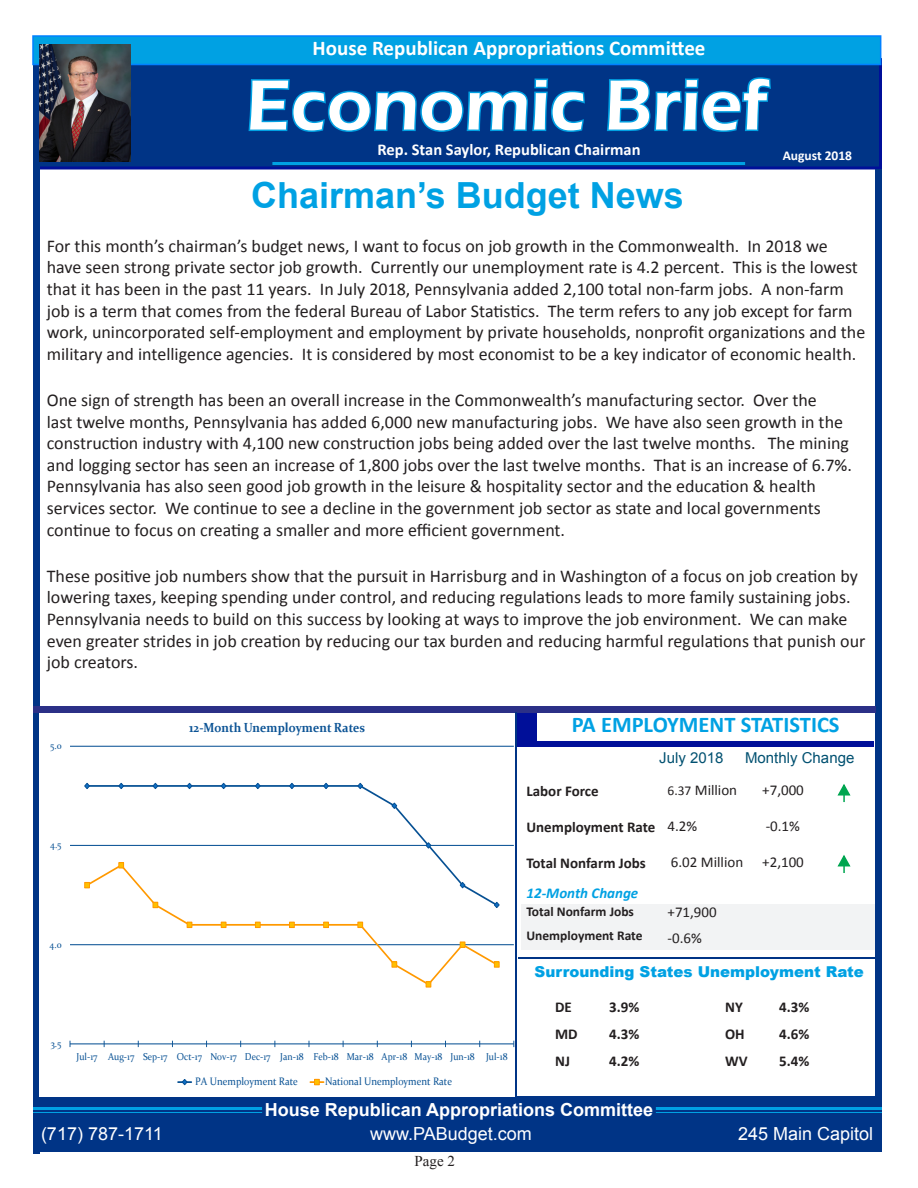
<style>
.page{position:relative;width:918px;height:1188px;background:#fff}
.page>*{position:absolute;margin:0;border:0;box-sizing:border-box;transform-origin:0 0}
.t1{font:600 73.5px "Eras ITC";color:#fff}
.t2{font:700 36px "Arial";color:#00a1e3}
.t3{font:700 22.5px "Calibri";color:#00a1e3}
.t4{font:700 21px "Calibri";color:#fff}
.t5{font:18px/21.6px "Calibri";color:#231f20}
.t6{font:18px "Arial";color:#fff}
.t7{font:700 18px "Arial";color:#fff}
.t8{font:700 16.5px "Calibri";color:#fff}
.t9{font:700 15px "Calibri";color:#231f20}
.t10{font:15px "Calibri";color:#231f20}
.t11{font:900 15px "Arial";color:#00a1e3}
.t12{font:15px "Arial";color:#025171}
.t13{font:italic 700 15px "Calibri";color:#00a1e3}
.t14{font:15px "Times New Roman";color:#231f20}
.t15{font:700 13.5px "Calibri";color:#231f20}
.t16{font:700 13.5px "Calibri";color:#fff}
.t17{font:700 13.2px "Constantia";color:#0b5395;scale:.9 1}
.t18{font:10.8px "Constantia";color:#0b5395;scale:.9 1}
.t19{font:10.05px "Constantia";color:#0b5395;scale:.9 1}
.s1{font-size:13.5px}
</style>
<div class="page">
<div style="left:521px;top:904px;width:354px;height:45px;background:#f2f3f4"></div>
<div style="left:36px;top:1097px;width:846px;height:55px;background:#003486"></div>
<div style="left:34px;top:58px;width:848px;height:112px;background:#003486;border:3px solid #000f99"></div>
<div style="left:33px;top:36px;width:6px;height:1117px;background:#003486"></div>
<div style="left:876px;top:170px;width:6px;height:927px;background:#003486"></div>
<div style="left:515px;top:711px;width:22px;height:36px;background:#000f99"></div>
<div style="left:536px;top:741px;width:338px;height:6px;background:#000f99"></div>
<div style="left:33px;top:706px;width:843px;height:7px;background:#2b3087"></div>
<hr style="left:515px;top:713px;width:2px;height:384px;background:#003486">
<svg style="left:247px;top:65px;width:340px;height:67px"></svg>
<svg style="left:607px;top:77px;width:164px;height:55px"></svg>
<hr style="left:272px;top:162px;width:473px;height:3px;background:#00a1e3">
<hr style="left:656px;top:1107px;width:226px;height:3px;background:#00a1e3">
<hr style="left:656px;top:1112px;width:226px;height:1px;background:#00a1e3">
<hr style="left:33px;top:1107px;width:229px;height:3px;background:#00a1e3">
<hr style="left:33px;top:1112px;width:229px;height:1px;background:#00a1e3">
<div style="left:32px;top:35px;width:849px;height:30px;background:#00a1e3;border:2px solid #0181ff"></div>
<img style="left:39px;top:44px;width:92px;height:118px">
<hr style="left:518px;top:957px;width:362px;height:2px;background:#003486">
<svg style="left:837px;top:855px;width:14px;height:18px"></svg>
<hr style="left:70px;top:944px;width:444px;height:1px;background:#0b5395">
<hr style="left:70px;top:845px;width:444px;height:1px;background:#0b5395">
<hr style="left:70px;top:746px;width:444px;height:1px;background:#0b5395">
<hr style="left:70px;top:1044px;width:444px;height:1px;background:#0b5395">
<svg style="left:86px;top:785px;width:413px;height:78px"></svg>
<svg style="left:84px;top:782px;width:6px;height:7px"></svg>
<svg style="left:118px;top:782px;width:6px;height:7px"></svg>
<svg style="left:152px;top:782px;width:7px;height:7px"></svg>
<svg style="left:186px;top:782px;width:7px;height:7px"></svg>
<svg style="left:220px;top:782px;width:7px;height:7px"></svg>
<svg style="left:255px;top:782px;width:6px;height:7px"></svg>
<svg style="left:289px;top:783px;width:6px;height:6px"></svg>
<svg style="left:323px;top:783px;width:6px;height:6px"></svg>
<svg style="left:357px;top:782px;width:6px;height:7px"></svg>
<svg style="left:391px;top:802px;width:6px;height:7px"></svg>
<svg style="left:425px;top:842px;width:7px;height:7px"></svg>
<svg style="left:85px;top:863px;width:414px;height:124px"></svg>
<svg style="left:84px;top:882px;width:6px;height:6px"></svg>
<svg style="left:119px;top:862px;width:5px;height:6px"></svg>
<svg style="left:153px;top:902px;width:5px;height:6px"></svg>
<svg style="left:187px;top:922px;width:5px;height:6px"></svg>
<svg style="left:221px;top:922px;width:5px;height:6px"></svg>
<svg style="left:255px;top:922px;width:6px;height:6px"></svg>
<svg style="left:289px;top:922px;width:6px;height:6px"></svg>
<svg style="left:323px;top:922px;width:6px;height:6px"></svg>
<svg style="left:358px;top:922px;width:5px;height:6px"></svg>
<svg style="left:392px;top:962px;width:5px;height:5px"></svg>
<svg style="left:426px;top:981px;width:5px;height:6px"></svg>
<svg style="left:460px;top:942px;width:5px;height:6px"></svg>
<svg style="left:494px;top:962px;width:5px;height:5px"></svg>
<svg style="left:178px;top:1079px;width:13px;height:7px"></svg>
<svg style="left:310px;top:1079px;width:14px;height:6px"></svg>
<svg style="left:837px;top:784px;width:14px;height:18px"></svg>
<p class="t4" style="left:313px;top:34px;width:394px">House Republican Appropriations Committee</p>
<p class="t4" style="left:310px;top:40px;width:394px">House Republican Appropriations Committee</p>
<p class="t1" style="left:246px;top:64px;width:523px">Economic Brief</p>
<p class="t8" style="left:378px;top:139px;width:265px">Rep. Stan Saylor, Republican Chairman</p>
<p class="t2" style="left:251px;top:171px;width:434px">Chairman’s Budget News</p>
<p class="t16" style="left:783px;top:147px;width:71px">August 2018</p>
<p class="t5" style="left:47px;top:235px;width:820px">For this month’s chairman’s budget news, I want to focus on job growth in the Commonwealth. In 2018 we have seen strong private sector job growth. Currently our unemployment rate is 4.2 percent. This is the lowest that it has been in the past 11 years. In July 2018, Pennsylvania added 2,100 total non-farm jobs. A non-farm job is a term that comes from the federal Bureau of Labor Statistics. The term refers to any job except for farm work, unincorporated self-employment and employment by private households, nonprofit organizations and the military and intelligence agencies. It is considered by most economist to be a key indicator of economic health.</p>
<p class="t5" style="left:47px;top:389px;width:807px">One sign of strength has been an overall increase in the Commonwealth’s manufacturing sector. Over the<br>last twelve months, Pennsylvania has added 6,000 new manufacturing jobs. We have also seen growth in the construction industry with 4,100 new construction jobs being added over the last twelve months. The mining and logging sector has seen an increase of 1,800 jobs over the last twelve months. That is an increase of 6.7%.<br>Pennsylvania has also seen good job growth in the leisure &amp; hospitality sector and the education &amp; health services sector. We continue to see a decline in the government job sector as state and local governments continue to focus on creating a smaller and more efficient government.</p>
<p class="t5" style="left:47px;top:565px;width:820px">These positive job numbers show that the pursuit in Harrisburg and in Washington of a focus on job creation by lowering taxes, keeping spending under control, and reducing regulations leads to more family sustaining jobs.<br>Pennsylvania needs to build on this success by looking at ways to improve the job environment. We can make even greater strides in job creation by reducing our tax burden and reducing harmful regulations that punish our job creators.</p>
<p class="t19" style="left:50px;top:739px;width:14px">5.0</p>
<p class="t19" style="left:50px;top:838px;width:14px">4.5</p>
<p class="t19" style="left:50px;top:937px;width:15px">4.0</p>
<p class="t19" style="left:51px;top:1037px;width:13px">3.5</p>
<p class="t17" style="left:189px;top:718px;width:197px">12-Month Unemployment Rates</p>
<p class="t19" style="left:77px;top:1050px;width:480px">Jul-17 Aug-17 Sep-17 Oct-17 Nov-17 Dec-17 Jan-18 Feb-18 Mar-18 Apr-18 May-18 Jun-18 Jul-18</p>
<p class="t18" style="left:195px;top:1074px;width:116px">PA Unemployment Rate</p>
<p class="t18" style="left:325px;top:1074px;width:142px">National Unemployment Rate</p>
<p class="t3" style="left:572px;top:710px;width:269px">PA EMPLOYMENT STATISTICS</p>
<p class="t12" style="left:659px;top:748px;width:66px">July 2018</p>
<p class="t12" style="left:745px;top:748px;width:111px">Monthly Change</p>
<p class="t9" style="left:526px;top:781px;width:74px">Labor Force</p>
<p class="t9" style="left:526px;top:817px;width:130px">Unemployment Rate</p>
<p class="t9" style="left:526px;top:853px;width:121px">Total Nonfarm Jobs</p>
<p class="t13" style="left:526px;top:884px;width:113px">12-Month Change</p>
<p class="t15" style="left:526px;top:903px;width:109px">Total Nonfarm Jobs</p>
<p class="t15" style="left:526px;top:927px;width:118px">Unemployment Rate</p>
<p class="t10" style="left:668px;top:781px;width:71px"><span class="s1">6.37</span> Million</p>
<p class="t10" style="left:668px;top:817px;width:31px">4.2%</p>
<p class="t10" style="left:671px;top:853px;width:74px">6.02 Million</p>
<p class="t10" style="left:668px;top:903px;width:51px">+71,900</p>
<p class="t10" style="left:668px;top:928px;width:36px">-0.6%</p>
<p class="t10" style="left:762px;top:781px;width:43px">+7,000</p>
<p class="t10" style="left:766px;top:817px;width:36px">-0.1%</p>
<p class="t10" style="left:762px;top:853px;width:43px">+2,100</p>
<p class="t11" style="left:535px;top:961px;width:331px">Surrounding States Unemployment Rate</p>
<p class="t9" style="left:725px;top:998px;width:19px">NY</p>
<p class="t9" style="left:779px;top:998px;width:32px">4.3%</p>
<p class="t9" style="left:725px;top:1025px;width:21px">OH</p>
<p class="t9" style="left:779px;top:1025px;width:32px">4.6%</p>
<p class="t9" style="left:725px;top:1052px;width:24px">WV</p>
<p class="t9" style="left:779px;top:1052px;width:32px">5.4%</p>
<p class="t9" style="left:555px;top:998px;width:18px">DE</p>
<p class="t9" style="left:609px;top:998px;width:32px">3.9%</p>
<p class="t9" style="left:555px;top:1025px;width:24px">MD</p>
<p class="t9" style="left:609px;top:1025px;width:32px">4.3%</p>
<p class="t9" style="left:555px;top:1052px;width:16px">NJ</p>
<p class="t9" style="left:609px;top:1052px;width:32px">4.2%</p>
<p class="t7" style="left:265px;top:1097px;width:390px">House Republican Appropriations Committee</p>
<p class="t6" style="left:41px;top:1122px;width:123px">(717) 787-1711</p>
<p class="t6" style="left:370px;top:1122px;width:163px">www.PABudget.com</p>
<p class="t6" style="left:738px;top:1122px;width:137px">245 Main Capitol</p>
<p class="t14" style="left:415px;top:1151px;width:42px">Page 2</p>
</div>
